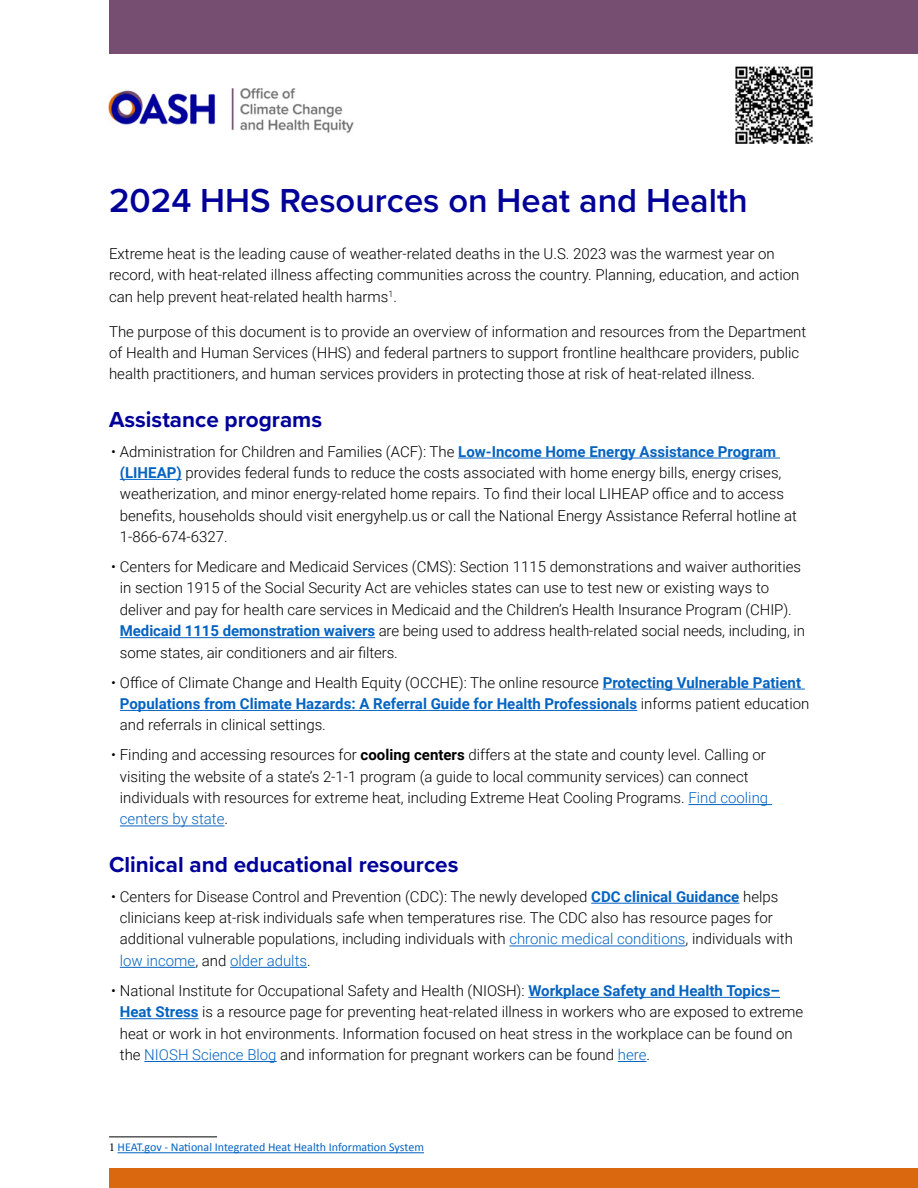
<style>
.page{position:relative;width:918px;height:1188px;background:#fff}
.page>*{position:absolute;margin:0;border:0;box-sizing:border-box;transform-origin:0 0}
.t1{font:600 34.5px "Proxima Nova";color:#009}
.t2{font:700 22.5px "Proxima Nova";color:#009}
.t3{font:300 15px/21.3px "Roboto";color:#000}
.t4{font:12px "Calibri";color:#0563c1}
.s1{font-weight:700;color:#0563c1}
.s2{font-weight:700}
.s3{color:#0563c1}
.s4{font-family:"Minion Pro";color:#000}
</style>
<div class="page">
<div style="left:109px;top:0;width:809px;height:54px;background:#764e72"></div>
<hr style="left:458px;top:458px;width:322px;height:1px;background:#0563c1">
<hr style="left:120px;top:479px;width:62px;height:1px;background:#0563c1">
<hr style="left:120px;top:637px;width:255px;height:1px;background:#0563c1">
<hr style="left:603px;top:689px;width:202px;height:1px;background:#0563c1">
<hr style="left:120px;top:710px;width:517px;height:1px;background:#0563c1">
<hr style="left:688px;top:804px;width:84px;height:1px;background:#0563c1">
<hr style="left:120px;top:826px;width:104px;height:1px;background:#0563c1">
<hr style="left:591px;top:903px;width:148px;height:1px;background:#0563c1">
<hr style="left:509px;top:946px;width:177px;height:1px;background:#0563c1">
<hr style="left:120px;top:967px;width:75px;height:1px;background:#0563c1">
<hr style="left:230px;top:967px;width:77px;height:1px;background:#0563c1">
<hr style="left:528px;top:997px;width:252px;height:1px;background:#0563c1">
<hr style="left:120px;top:1018px;width:79px;height:1px;background:#0563c1">
<hr style="left:144px;top:1061px;width:133px;height:1px;background:#0563c1">
<svg style="left:618px;top:1061px;width:28px;height:1px"></svg>
<hr style="left:109px;top:1137px;width:108px;height:1px;background:#000">
<hr style="left:118px;top:1152px;width:306px;height:1px;background:#0563c1">
<img style="left:108px;top:88px;width:246px;height:45px">
<img style="left:735px;top:66px;width:78px;height:78px">
<div style="left:109px;top:1169px;width:809px;height:19px;background:#da680e"></div>
<h1 class="t1" style="left:109px;top:175px;width:640px">2024 HHS Resources on Heat and Health</h1>
<p class="t3" style="left:109px;top:242px;width:692px">Extreme heat is the leading cause of weather-related deaths in the U.S. 2023 was the warmest year on record, with heat-related illness affecting communities across the country. Planning, education, and action can help prevent heat-related health harms<sup>1</sup>.</p>
<p class="t3" style="left:109px;top:320px;width:699px">The purpose of this document is to provide an overview of information and resources from the Department of Health and Human Services (HHS) and federal partners to support frontline healthcare providers, public health practitioners, and human services providers in protecting those at risk of heat-related illness.</p>
<h2 class="t2" style="left:109px;top:402px;width:215px">Assistance programs</h2>
<p class="t3" style="left:120px;top:440px;width:679px;text-indent:-9px">• Administration for Children and Families (ACF): The <span class="s1">Low-Income Home Energy Assistance Program (LIHEAP)</span> provides federal funds to reduce the costs associated with home energy bills, energy crises, weatherization, and minor energy-related home repairs. To find their local LIHEAP office and to access benefits, households should visit energyhelp.us or call the National Energy Assistance Referral hotline at 1-866-674-6327.</p>
<p class="t3" style="left:120px;top:556px;width:687px;text-indent:-9px">• Centers for Medicare and Medicaid Services (CMS): Section 1115 demonstrations and waiver authorities in section 1915 of the Social Security Act are vehicles states can use to test new or existing ways to deliver and pay for health care services in Medicaid and the Children’s Health Insurance Program (CHIP).<br><span class="s1">Medicaid 1115 demonstration waivers</span> are being used to address health-related social needs, including, in some states, air conditioners and air filters.</p>
<p class="t3" style="left:120px;top:671px;width:691px;text-indent:-9px">• Office of Climate Change and Health Equity (OCCHE): The online resource <span class="s1">Protecting Vulnerable Patient<br>Populations from Climate Hazards: A Referral Guide for Health Professionals</span> informs patient education and referrals in clinical settings.</p>
<p class="t3" style="left:120px;top:744px;width:650px;text-indent:-9px">• Finding and accessing resources for <span class="s2">cooling centers</span> differs at the state and county level. Calling or visiting the website of a state’s 2-1-1 program (a guide to local community services) can connect individuals with resources for extreme heat, including Extreme Heat Cooling Programs. <span class="s3">Find cooling centers by state</span>.</p>
<h2 class="t2" style="left:109px;top:847px;width:351px">Clinical and educational resources</h2>
<p class="t3" style="left:120px;top:885px;width:675px;text-indent:-9px">• Centers for Disease Control and Prevention (CDC): The newly developed <span class="s1">CDC clinical Guidance</span> helps clinicians keep at-risk individuals safe when temperatures rise. The CDC also has resource pages for additional vulnerable populations, including individuals with <span class="s3">chronic medical conditions</span>, individuals with <span class="s3">low income</span>, and <span class="s3">older adults</span>.</p>
<p class="t3" style="left:120px;top:979px;width:685px;text-indent:-9px">• National Institute for Occupational Safety and Health (NIOSH): <span class="s1">Workplace Safety and Health Topics– Heat Stress</span> is a resource page for preventing heat-related illness in workers who are exposed to extreme heat or work in hot environments. Information focused on heat stress in the workplace can be found on the <span class="s3">NIOSH Science Blog</span> and information for pregnant workers can be found <span class="s3">here</span>.</p>
<p class="t4" style="left:109px;top:1139px;width:316px"><span class="s4">1</span> HEAT.gov - National Integrated Heat Health Information System</p>
</div>
